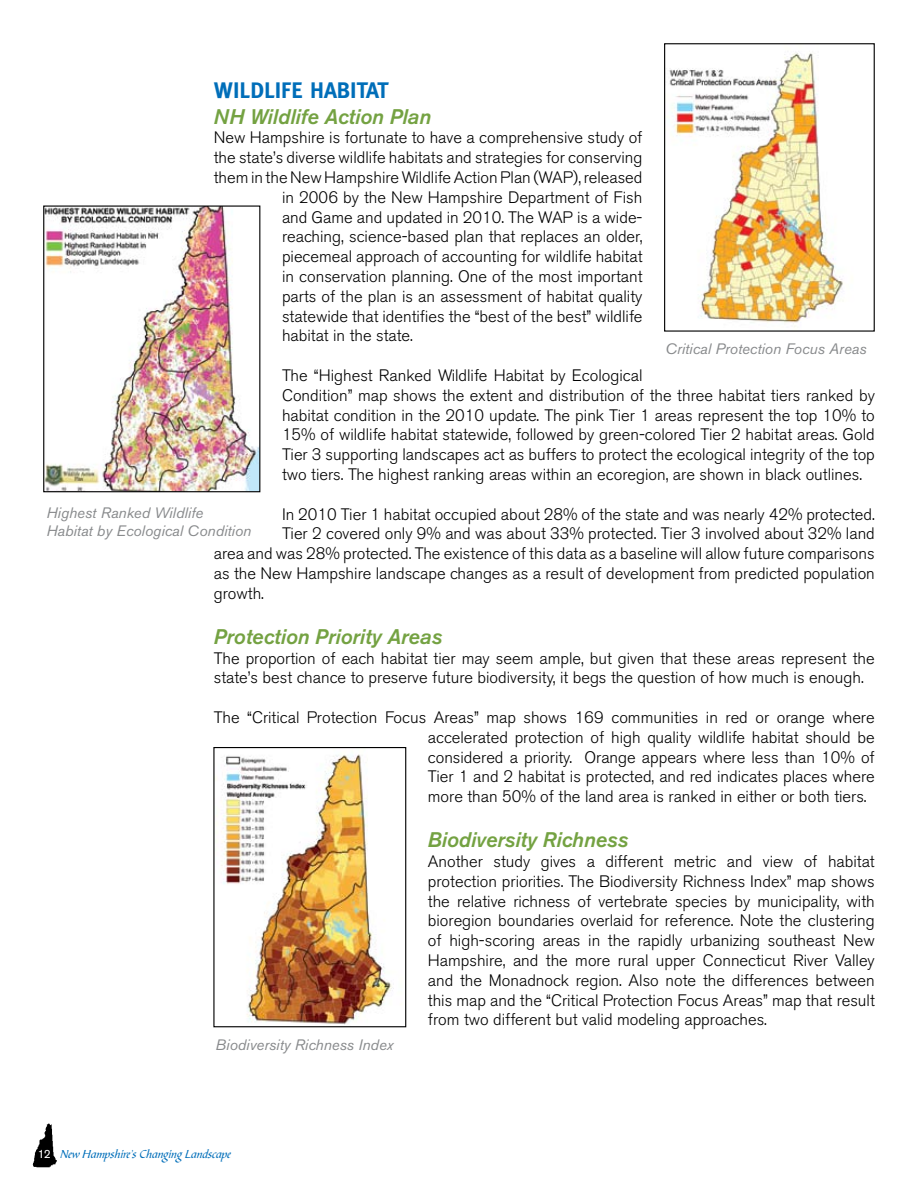
<style>
.page{position:relative;width:918px;height:1188px;background:#fff}
.page>*{position:absolute;margin:0;border:0;box-sizing:border-box;transform-origin:0 0}
.t1{font:700 22.5px "Meta";color:#006eb9}
.t2{font:italic 500 21px "Akzidenz Grotesk BE";color:#74a242}
.t3{font:300 16.5px/19.8px "Akzidenz Grotesk BE";color:#000}
.t4{font:italic 15px/18px "Akzidenz Grotesk BE";color:#888a8c}
.t5{font:12px "Bible Scr T";color:#006eb9}
.s1{font-family:"Akzidenz Grotesk BE";color:#fff}
</style>
<div class="page">
<img style="left:669px;top:52px;width:174px;height:275px">
<div style="left:664px;top:43px;width:211px;height:289px;border:1px solid #000"></div>
<img style="left:45px;top:208px;width:213px;height:282px">
<div style="left:43px;top:206px;width:217px;height:286px;border:1px solid #000"></div>
<img style="left:215px;top:754px;width:179px;height:271px">
<div style="left:213px;top:747px;width:193px;height:280px;border:1px solid #000"></div>
<img style="left:32px;top:1123px;width:25px;height:45px">
<h1 class="t1" style="left:214px;top:78px;width:176px">WI LDLIFE HABITAT</h1>
<p class="t2" style="left:214px;top:104px;width:219px">NH Wildlife Action Plan</p>
<p class="t3" style="left:214px;top:128px;width:430px">New Hampshire is fortunate to have a comprehensive study of</p>
<p class="t3" style="left:214px;top:148px;width:430px">the state’s diverse wildlife habitats and strategies for conserving</p>
<p class="t3" style="left:214px;top:168px;width:430px">them in the New Hampshire Wildlife Action Plan (WAP), released</p>
<p class="t3" style="left:282px;top:188px;width:362px">in 2006 by the New Hampshire Department of Fish</p>
<p class="t3" style="left:282px;top:207px;width:362px">and Game and updated in 2010. The WAP is a wide-</p>
<p class="t3" style="left:282px;top:227px;width:362px">reaching, science-based plan that replaces an older,</p>
<p class="t3" style="left:282px;top:247px;width:362px">piecemeal approach of accounting for wildlife habitat</p>
<p class="t3" style="left:282px;top:267px;width:362px">in conservation planning. One of the most important</p>
<p class="t3" style="left:282px;top:287px;width:362px">parts of the plan is an assessment of habitat quality</p>
<p class="t3" style="left:282px;top:306px;width:362px">statewide that identifies the “best of the best” wildlife</p>
<p class="t3" style="left:282px;top:326px;width:133px">habitat in the state.</p>
<p class="t3" style="left:282px;top:366px;width:594px">The “Highest Ranked Wildlife Habitat by Ecological<br>Condition” map shows the extent and distribution of the three habitat tiers ranked by habitat condition in the 2010 update. The pink Tier 1 areas represent the top 10% to 15% of wildlife habitat statewide, followed by green-colored Tier 2 habitat areas. Gold Tier 3 supporting landscapes act as buffers to protect the ecological integrity of the top two tiers. The highest ranking areas within an ecoregion, are shown in black outlines.</p>
<p class="t3" style="left:282px;top:504px;width:594px">In 2010 Tier 1 habitat occupied about 28% of the state and was nearly 42% protected.</p>
<p class="t3" style="left:282px;top:524px;width:594px">Tier 2 covered only 9% and was about 33% protected. Tier 3 involved about 32% land</p>
<p class="t3" style="left:214px;top:544px;width:662px">area and was 28% protected. The existence of this data as a baseline will allow future comparisons</p>
<p class="t3" style="left:214px;top:564px;width:663px">as the New Hampshire landscape changes as a result of development from predicted population</p>
<p class="t3" style="left:214px;top:584px;width:52px">growth.</p>
<p class="t2" style="left:214px;top:624px;width:230px">Protection Priority Areas</p>
<p class="t3" style="left:214px;top:648px;width:662px">The proportion of each habitat tier may seem ample, but given that these areas represent the state’s best chance to preserve future biodiversity, it begs the question of how much is enough.</p>
<p class="t3" style="left:428px;top:708px;width:448px;text-align:justify;text-indent:-214px">The “Critical Protection Focus Areas” map shows 169 communities in red or orange where accelerated protection of high quality wildlife habitat should be considered a priority. Orange appears where less than 10% of Tier 1 and 2 habitat is protected, and red indicates places where more than 50% of the land area is ranked in either or both tiers.</p>
<p class="t2" style="left:428px;top:828px;width:202px">Biodiversity Richness</p>
<p class="t3" style="left:428px;top:852px;width:448px;text-align:justify">Another study gives a different metric and view of habitat protection priorities. The Biodiversity Richness Index” map shows the relative richness of vertebrate species by municipality, with bioregion boundaries overlaid for reference. Note the clustering of high-scoring areas in the rapidly urbanizing southeast New Hampshire, and the more rural upper Connecticut River Valley and the Monadnock region. Also note the differences between this map and the “Critical Protection Focus Areas” map that result from two different but valid modeling approaches.</p>
<p class="t4" style="left:666px;top:340px;width:202px">Critical Protection Focus Areas</p>
<p class="t4" style="left:46px;top:503px;width:207px">Highest Ranked Wildlife<br>Habitat by Ecological Condition</p>
<p class="t4" style="left:216px;top:1036px;width:179px">Biodiversity Richness Index</p>
<p class="t5" style="left:38px;top:1147px;width:195px"><span class="s1">12</span> New Hampshire’s Changing Landscape</p>
</div>
